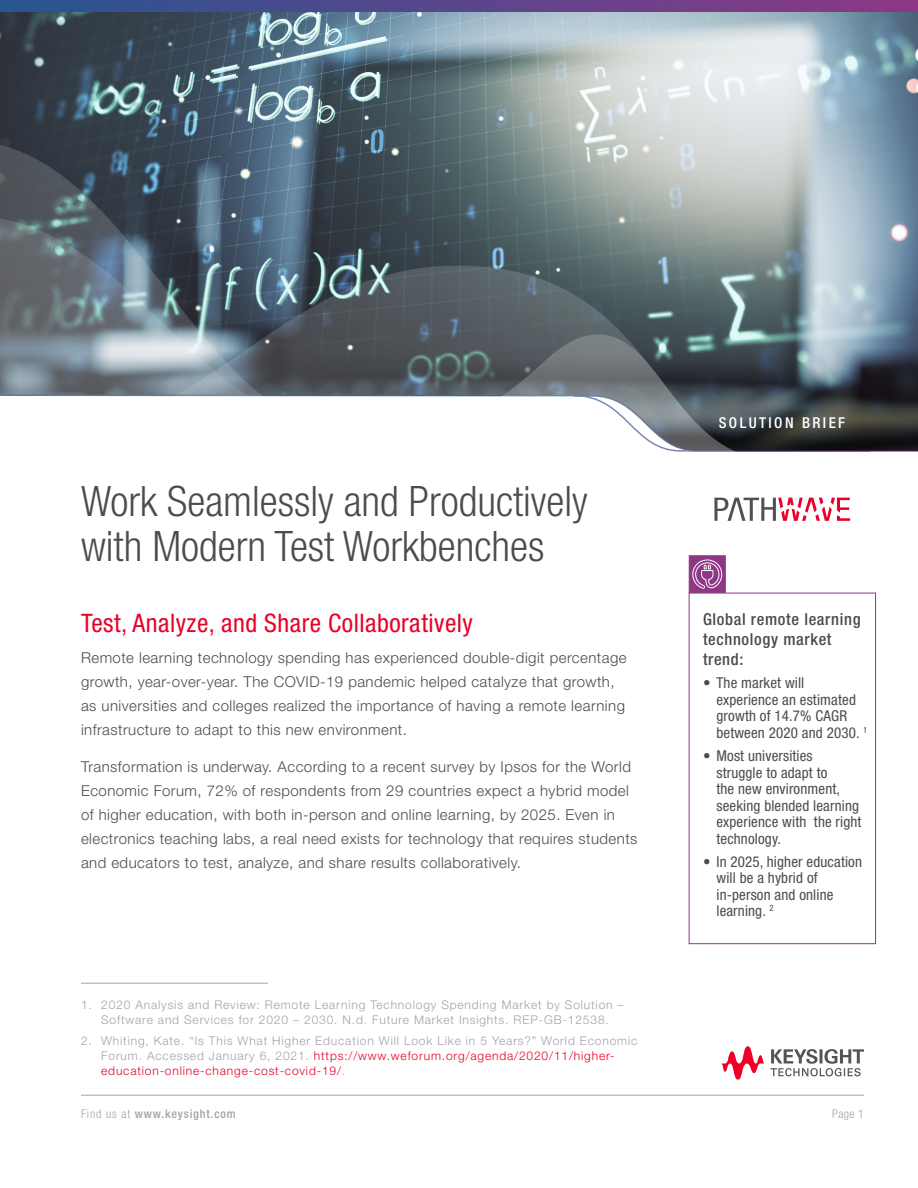
<style>
.page{position:relative;width:918px;height:1188px;background:#fff}
.page>*{position:absolute;margin:0;border:0;box-sizing:border-box;transform-origin:0 0}
.KT_-_Title{font:300 condensed 42px/45px "Helvetica Neue LT Std";color:#4b4c4d}
.KT_-_Header_1{font:condensed 25.5px "Helvetica Neue LT Std";letter-spacing:.02em;color:#e90029}
.KT_-_Sidebar_Titles{font:500 condensed 16.5px/19.8px "Helvetica Neue LT Std";letter-spacing:.04em;color:#4b4c4d}
.KT_-_Body_Text{font:300 15px/24px "Helvetica Neue LT Std";letter-spacing:.03em;color:#4b4c4d}
.t1{font:condensed 15px/16.5px "Helvetica Neue LT Std";letter-spacing:.01em;color:#4b4c4d}
.KT_-_Document_Type{font:500 condensed 15px "Helvetica Neue LT Std";letter-spacing:.16em;color:#fff}
.KT_-_Footnote{font:300 12px/15px "Helvetica Neue LT Std";letter-spacing:.07em;color:#a4a1a9;text-align:center}
.t2{font:500 condensed 12px "Helvetica Neue LT Std";letter-spacing:.07em;color:#a4a1a9}
.t3{font:300 condensed 12px "Helvetica Neue LT Std";color:#a4a1a9}
.s1{color:#e90029}
.s2{font-weight:300}
</style>
<div class="page">
<hr style="left:81px;top:1095px;width:783px;height:1px;background:#a4a1a9">
<svg style="left:721px;top:1046px;width:143px;height:34px"></svg>
<svg style="left:714px;top:498px;width:136px;height:23px"></svg>
<svg style="left:0;top:12px;width:918px;height:440px;background:#80929c"></svg>
<svg style="left:896px;top:341px;width:22px;height:110px;background:#292d33"></svg>
<svg style="left:0;top:0;width:918px;height:12px;background:#59468b"></svg>
<hr style="left:81px;top:983px;width:187px;height:1px;background:#a4a1a9">
<div style="left:689px;top:593px;width:187px;height:351px;border:1px solid #8d3785"></div>
<div style="left:689px;top:555px;width:37px;height:38px;background:#8d3785;border:1px solid #8d3785"></div>
<svg style="left:692px;top:559px;width:31px;height:30px"></svg>
<img style="left:0;top:140px;width:896px;height:312px">
<p class="KT_-_Title" style="left:81px;top:478px;width:508px">Work Seamlessly and Productively with Modern Test Workbenches</p>
<p class="KT_-_Header_1" style="left:81px;top:608px;width:393px">Test, Analyze, and Share Collaboratively</p>
<p class="KT_-_Body_Text" style="left:81px;top:645px;width:547px">Remote learning technology spending has experienced double-digit percentage growth, year-over-year. The COVID-19 pandemic helped catalyze that growth, as universities and colleges realized the importance of having a remote learning infrastructure to adapt to this new environment.</p>
<p class="KT_-_Body_Text" style="left:81px;top:755px;width:558px">Transformation is underway. According to a recent survey by Ipsos for the World Economic Forum, 72% of respondents from 29 countries expect a hybrid model of higher education, with both in-person and online learning, by 2025. Even in electronics teaching labs, a real need exists for technology that requires students and educators to test, analyze, and share results collaboratively.</p>
<p class="KT_-_Footnote" style="left:81px;top:997px;width:544px">1. 2020 Analysis and Review: Remote Learning Technology Spending Market by Solution –<br>Software and Services for 2020 – 2030. N.d. Future Market Insights. REP-GB-12538.</p>
<p class="KT_-_Footnote" style="left:101px;top:1033px;width:538px;text-align:left;text-indent:-20px">2. Whiting, Kate. “Is This What Higher Education Will Look Like in 5 Years?” World Economic<br>Forum. Accessed January 6, 2021. <span class="s1">https://www.weforum.org/agenda/2020/11/higher&shy;education-online-change-cost-covid-19/</span>.</p>
<p class="KT_-_Document_Type" style="left:719px;top:413px;width:128px">SOLUTION BRIEF</p>
<p class="KT_-_Sidebar_Titles" style="left:703px;top:609px;width:159px">Global remote learning technology market trend:</p>
<p class="t1" style="left:717px;top:675px;width:152px;text-indent:-14px">• The market will experience an estimated growth of 14.7% CAGR between 2020 and 2030. <sup>1</sup></p>
<p class="t1" style="left:717px;top:747px;width:147px;text-indent:-14px">• Most universities struggle to adapt to<br>the new environment, seeking blended learning experience with the right technology.</p>
<p class="t1" style="left:717px;top:853px;width:147px;text-indent:-14px">• In 2025, higher education will be a hybrid of in-person and online learning. <sup>2</sup></p>
<p class="t2" style="left:81px;top:1106px;width:156px"><span class="s2">Find us at</span> www.keysight.com</p>
<p class="t3" style="left:832px;top:1107px;width:33px">Page 1</p>
</div>
